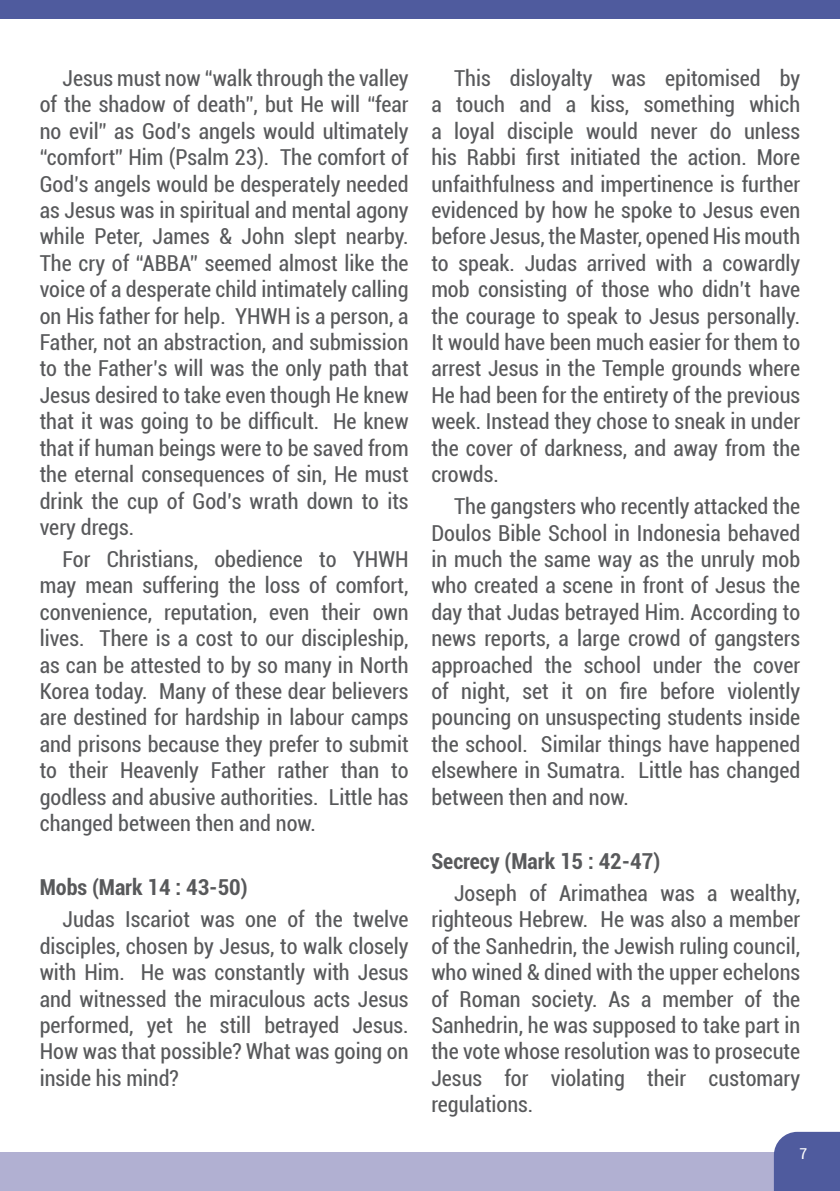
<style>
.page{position:relative;width:840px;height:1191px;background:#fff}
.page>*{position:absolute;margin:0;border:0;box-sizing:border-box;transform-origin:0 0}
.t1{font:condensed 22px/26.4px "Roboto";color:#58595b;text-align:justify}
.t2{font:700 condensed 22px "Roboto";color:#58595b}
.t3{font:condensed 15px "Roboto";color:#fff}
</style>
<div class="page">
<div style="left:0;top:0;width:839px;height:19px;background:#4f5b9e"></div>
<div style="left:0;top:1152px;width:839px;height:39px;background:#b1b0d2"></div>
<div style="left:773px;top:1131px;width:66px;height:60px;background:#4f5b9e"></div>
<p class="t1" style="left:40px;top:64px;width:370px;text-indent:23px">Jesus must now “walk through the valley of the shadow of death”, but He will “fear no evil” as God’s angels would ultimately “comfort” Him (Psalm 23). The comfort of God’s angels would be desperately needed as Jesus was in spiritual and mental agony while Peter, James &amp; John slept nearby.<br>The cry of “ABBA” seemed almost like the voice of a desperate child intimately calling on His father for help. YHWH is a person, a Father, not an abstraction, and submission to the Father’s will was the only path that Jesus desired to take even though He knew that it was going to be difficult. He knew that if human beings were to be saved from the eternal consequences of sin, He must drink the cup of God’s wrath down to its very dregs.</p>
<p class="t1" style="left:40px;top:545px;width:370px;text-indent:23px">For Christians, obedience to YHWH may mean suffering the loss of comfort, convenience, reputation, even their own lives. There is a cost to our discipleship, as can be attested to by so many in North Korea today. Many of these dear believers are destined for hardship in labour camps and prisons because they prefer to submit to their Heavenly Father rather than to godless and abusive authorities. Little has changed between then and now.</p>
<p class="t2" style="left:40px;top:872px;width:209px">Mobs (Mark 14 : 43-50)</p>
<p class="t1" style="left:40px;top:905px;width:370px;text-indent:23px">Judas Iscariot was one of the twelve disciples, chosen by Jesus, to walk closely with Him. He was constantly with Jesus and witnessed the miraculous acts Jesus performed, yet he still betrayed Jesus.<br>How was that possible? What was going on inside his mind?</p>
<p class="t1" style="left:431px;top:64px;width:370px;text-indent:23px">This disloyalty was epitomised by a touch and a kiss, something which a loyal disciple would never do unless his Rabbi first initiated the action. More unfaithfulness and impertinence is further evidenced by how he spoke to Jesus even before Jesus, the Master, opened His mouth to speak. Judas arrived with a cowardly mob consisting of those who didn’t have the courage to speak to Jesus personally.<br>It would have been much easier for them to arrest Jesus in the Temple grounds where He had been for the entirety of the previous week. Instead they chose to sneak in under the cover of darkness, and away from the crowds.</p>
<p class="t1" style="left:431px;top:492px;width:370px;text-indent:23px">The gangsters who recently attacked the Doulos Bible School in Indonesia behaved in much the same way as the unruly mob who created a scene in front of Jesus the day that Judas betrayed Him. According to news reports, a large crowd of gangsters approached the school under the cover of night, set it on fire before violently pouncing on unsuspecting students inside the school. Similar things have happened elsewhere in Sumatra. Little has changed between then and now.</p>
<p class="t2" style="left:431px;top:845px;width:230px">Secrecy (Mark 15 : 42-47)</p>
<p class="t1" style="left:431px;top:879px;width:370px;text-indent:23px">Joseph of Arimathea was a wealthy, righteous Hebrew. He was also a member of the Sanhedrin, the Jewish ruling council, who wined &amp; dined with the upper echelons of Roman society. As a member of the Sanhedrin, he was supposed to take part in the vote whose resolution was to prosecute Jesus for violating their customary regulations.</p>
<p class="t3" style="left:799px;top:1143px;width:9px">7</p>
</div>
